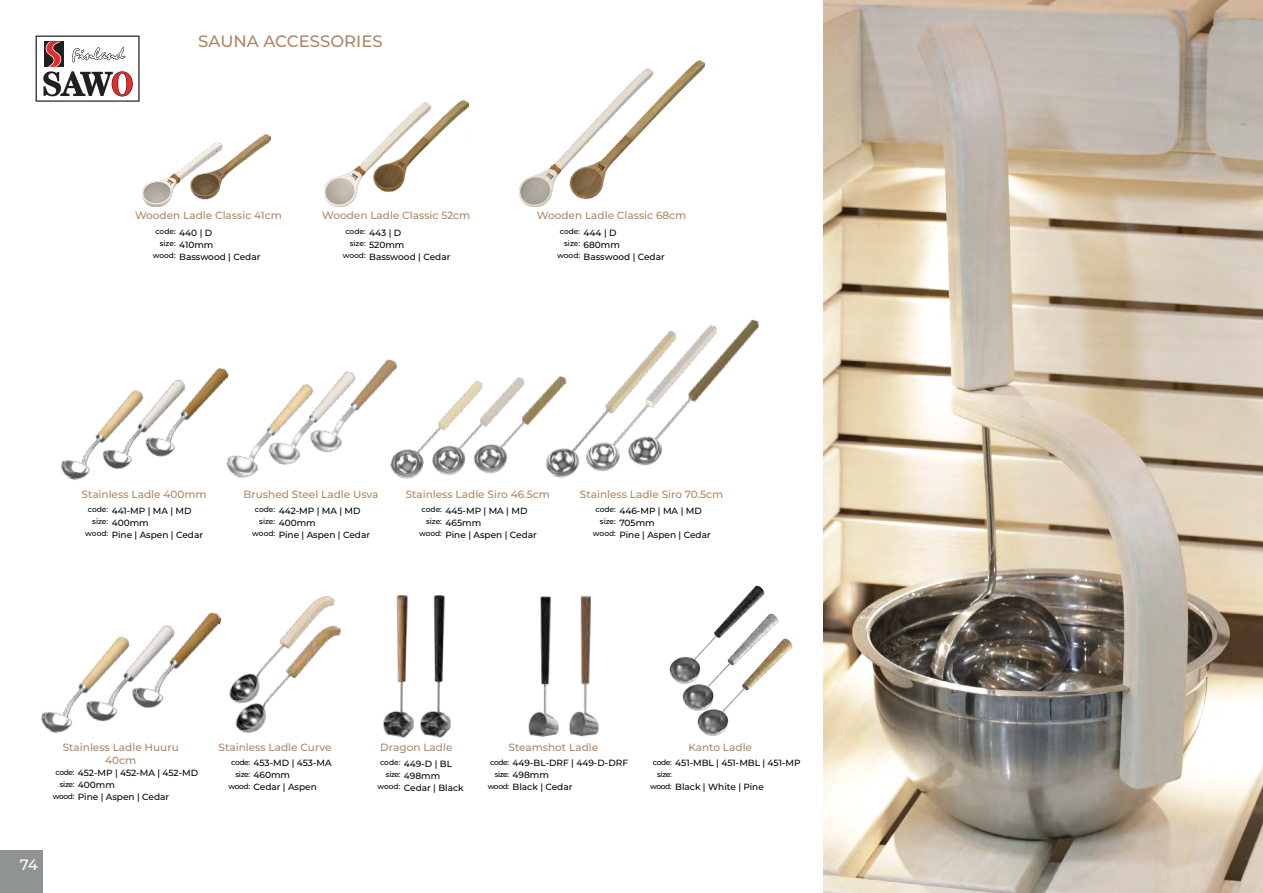
<style>
.page{position:relative;width:1263px;height:893px;background:#fff}
.page>*{position:absolute;margin:0;border:0;box-sizing:border-box;transform-origin:0 0}
.t1{font:500 16.5px "Montserrat";color:#ae8664}
.t2{font:500 15px "Montserrat";color:#fff}
.t3{font:500 10.5px "Montserrat";color:#ae8664}
.t4{font:500 9px/12px "Montserrat";color:#000}
.t5{font:500 7.5px/12px "Montserrat";letter-spacing:-.01em;color:#000;text-align:right}
.t6{font:500 7.5px/12px "Montserrat";letter-spacing:-.05em;color:#000;text-align:right}
</style>
<div class="page">
<div style="left:0;top:850px;width:43px;height:43px;background:#909394"></div>
<svg style="left:35px;top:35px;width:105px;height:67px"></svg>
<img style="left:383px;top:595px;width:31px;height:143px">
<img style="left:420px;top:595px;width:31px;height:143px">
<img style="left:229px;top:596px;width:112px;height:133px">
<img style="left:569px;top:595px;width:30px;height:142px">
<img style="left:528px;top:596px;width:31px;height:141px">
<img style="left:735px;top:585px;width:30px;height:24px">
<img style="left:669px;top:609px;width:110px;height:89px">
<img style="left:683px;top:634px;width:110px;height:102px">
<img style="left:41px;top:612px;width:181px;height:121px">
<img style="left:60px;top:367px;width:164px;height:113px">
<img style="left:224px;top:359px;width:164px;height:120px">
<img style="left:388px;top:359px;width:155px;height:120px">
<img style="left:543px;top:319px;width:216px;height:159px">
<img style="left:143px;top:134px;width:127px;height:73px">
<img style="left:324px;top:100px;width:144px;height:107px">
<img style="left:519px;top:61px;width:185px;height:146px">
<img style="left:824px;top:0;width:439px;height:893px">
<h1 class="t1" style="left:198px;top:30px;width:186px">SAUNA ACCESSORIES</h1>
<p class="t3" style="left:135px;top:208px;width:148px">Wooden Ladle Classic 41cm</p>
<p class="t3" style="left:322px;top:208px;width:150px">Wooden Ladle Classic 52cm</p>
<p class="t3" style="left:537px;top:208px;width:151px">Wooden Ladle Classic 68cm</p>
<p class="t5" style="left:153px;top:225px;width:24px">code: size: wood:</p>
<p class="t4" style="left:179px;top:226px;width:83px">440 | D<br>410mm<br>Basswood | Cedar</p>
<p class="t5" style="left:557px;top:225px;width:24px">code: size: wood:</p>
<p class="t4" style="left:584px;top:226px;width:83px">444 | D<br>680mm<br>Basswood | Cedar</p>
<p class="t5" style="left:343px;top:225px;width:24px">code: size: wood:</p>
<p class="t4" style="left:369px;top:226px;width:83px">443 | D<br>520mm<br>Basswood | Cedar</p>
<p class="t3" style="left:81px;top:487px;width:127px">Stainless Ladle 400mm</p>
<p class="t3" style="left:244px;top:487px;width:136px">Brushed Steel Ladle Usva</p>
<p class="t3" style="left:406px;top:487px;width:146px">Stainless Ladle Siro 46.5cm</p>
<p class="t3" style="left:580px;top:487px;width:145px">Stainless Ladle Siro 70.5cm</p>
<p class="t5" style="left:85px;top:503px;width:24px">code: size: wood:</p>
<p class="t4" style="left:112px;top:504px;width:93px">441-MP | MA | MD<br>400mm<br>Pine | Aspen | Cedar</p>
<p class="t5" style="left:419px;top:503px;width:24px">code: size: wood:</p>
<p class="t4" style="left:445px;top:504px;width:93px">445-MP | MA | MD<br>465mm<br>Pine | Aspen | Cedar</p>
<p class="t5" style="left:252px;top:503px;width:24px">code: size: wood:</p>
<p class="t4" style="left:279px;top:504px;width:93px">442-MP | MA | MD<br>400mm<br>Pine | Aspen | Cedar</p>
<p class="t5" style="left:593px;top:503px;width:24px">code: size: wood:</p>
<p class="t4" style="left:619px;top:504px;width:93px">446-MP | MA | MD<br>705mm<br>Pine | Aspen | Cedar</p>
<p class="t3" style="left:63px;top:740px;width:118px">Stainless Ladle Huuru</p>
<p class="t3" style="left:219px;top:740px;width:114px">Stainless Ladle Curve</p>
<p class="t3" style="left:105px;top:753px;width:33px">40cm</p>
<p class="t3" style="left:380px;top:740px;width:74px">Dragon Ladle</p>
<p class="t3" style="left:508px;top:740px;width:91px">Steamshot Ladle</p>
<p class="t3" style="left:688px;top:740px;width:65px">Kanto Ladle</p>
<p class="t6" style="left:53px;top:766px;width:23px">code: size: wood:</p>
<p class="t4" style="left:78px;top:766px;width:122px">452-MP | 452-MA | 452-MD<br>400mm<br>Pine | Aspen | Cedar</p>
<p class="t6" style="left:488px;top:756px;width:23px">code: size: wood:</p>
<p class="t4" style="left:513px;top:757px;width:117px">449-BL-DRF | 449-D-DRF<br>498mm<br>Black | Cedar</p>
<p class="t6" style="left:650px;top:756px;width:23px">code: size: wood:</p>
<p class="t4" style="left:675px;top:757px;width:127px">451-MBL | 451-MBL | 451-MP</p>
<p class="t6" style="left:229px;top:756px;width:23px">code: size: wood:</p>
<p class="t4" style="left:254px;top:757px;width:80px">453-MD | 453-MA<br>460mm<br>Cedar | Aspen</p>
<p class="t5" style="left:377px;top:756px;width:24px">code: size: wood:</p>
<p class="t4" style="left:404px;top:757px;width:61px">449-D | BL<br>498mm<br>Cedar | Black</p>
<p class="t4" style="left:675px;top:781px;width:90px">Black | White | Pine</p>
<h2 class="t2" style="left:20px;top:854px;width:20px">74</h2>
</div>
